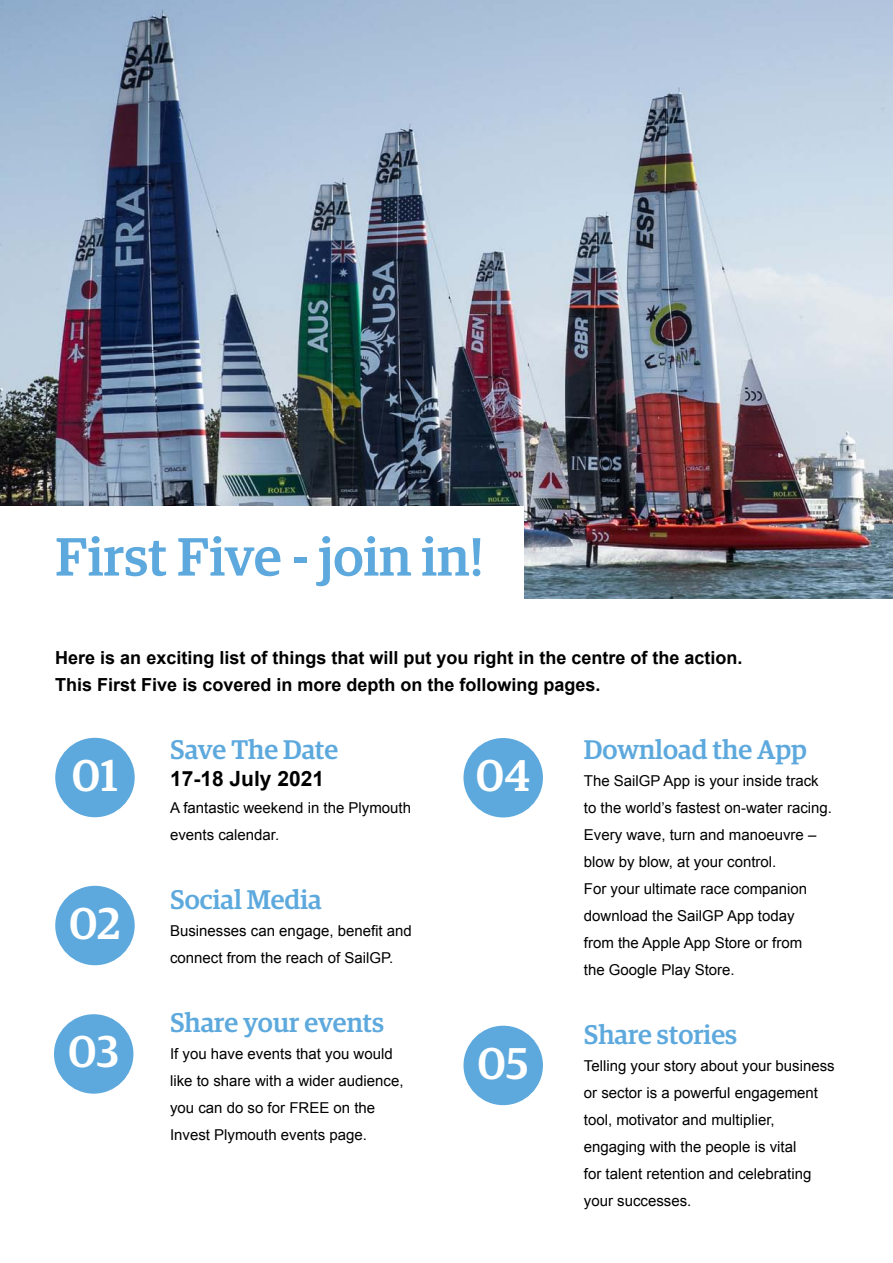
<style>
.page{position:relative;width:893px;height:1263px;background:#fff}
.page>*{position:absolute;margin:0;border:0;box-sizing:border-box;transform-origin:0 0}
.t1{font:500 54px "Guardian Egyp";color:#5da9dd}
.t2{font:500 44.55px "Guardian Egyp";color:#fff}
.t3{font:500 27px "Guardian Egyp";color:#5da9dd}
.t4{font:700 21px "Arial";color:#000}
.t5{font:700 18px/27px "Arial";color:#000}
.t6{font:15px/27px "Arial";color:#000}
</style>
<div class="page">
<img style="left:0;top:0;width:893px;height:599px">
<div style="left:0;top:506px;width:523px;height:96px;background:#fff"></div>
<div style="left:55px;top:738px;width:80px;height:79px;background:#5da9dd;border-radius:50%"></div>
<div style="left:55px;top:886px;width:80px;height:79px;background:#5da9dd;border-radius:50%"></div>
<div style="left:54px;top:1014px;width:79px;height:80px;background:#5da9dd;border-radius:50%"></div>
<div style="left:463px;top:738px;width:80px;height:79px;background:#5da9dd;border-radius:50%"></div>
<div style="left:463px;top:1026px;width:80px;height:79px;background:#5da9dd;border-radius:50%"></div>
<h1 class="t1" style="left:56px;top:518px;width:430px">First Five - join in!</h1>
<p class="t5" style="left:55px;top:645px;width:689px">Here is an exciting list of things that will put you right in the centre of the action.<br>This First Five is covered in more depth on the following pages.</p>
<h2 class="t2" style="left:72px;top:744px;width:48px">01</h2>
<h2 class="t2" style="left:69px;top:892px;width:53px">02</h2>
<h2 class="t2" style="left:68px;top:1020px;width:52px">03</h2>
<h3 class="t3" style="left:170px;top:730px;width:170px">Save The Date</h3>
<h3 class="t4" style="left:170px;top:765px;width:156px">17-18 July 2021</h3>
<p class="t6" style="left:170px;top:794px;width:242px">A fantastic weekend in the Plymouth events calendar.</p>
<h3 class="t3" style="left:170px;top:880px;width:153px">Social Media</h3>
<p class="t6" style="left:170px;top:917px;width:243px">Businesses can engage, benefit and connect from the reach of SailGP.</p>
<h3 class="t3" style="left:170px;top:1003px;width:216px">Share your events</h3>
<p class="t6" style="left:170px;top:1040px;width:235px">If you have events that you would like to share with a wider audience, you can do so for FREE on the<br>Invest Plymouth events page.</p>
<h2 class="t2" style="left:476px;top:744px;width:56px">04</h2>
<h2 class="t2" style="left:477px;top:1031px;width:53px">05</h2>
<h3 class="t3" style="left:584px;top:731px;width:225px">Download the App</h3>
<p class="t6" style="left:584px;top:768px;width:250px">The SailGP App is your inside track to the world’s fastest on-water racing.<br>Every wave, turn and manoeuvre – blow by blow, at your control.<br>For your ultimate race companion download the SailGP App today<br>from the Apple App Store or from<br>the Google Play Store.</p>
<h3 class="t3" style="left:584px;top:1016px;width:155px">Share stories</h3>
<p class="t6" style="left:584px;top:1053px;width:252px">Telling your story about your business or sector is a powerful engagement tool, motivator and multiplier, engaging with the people is vital<br>for talent retention and celebrating your successes.</p>
</div>
